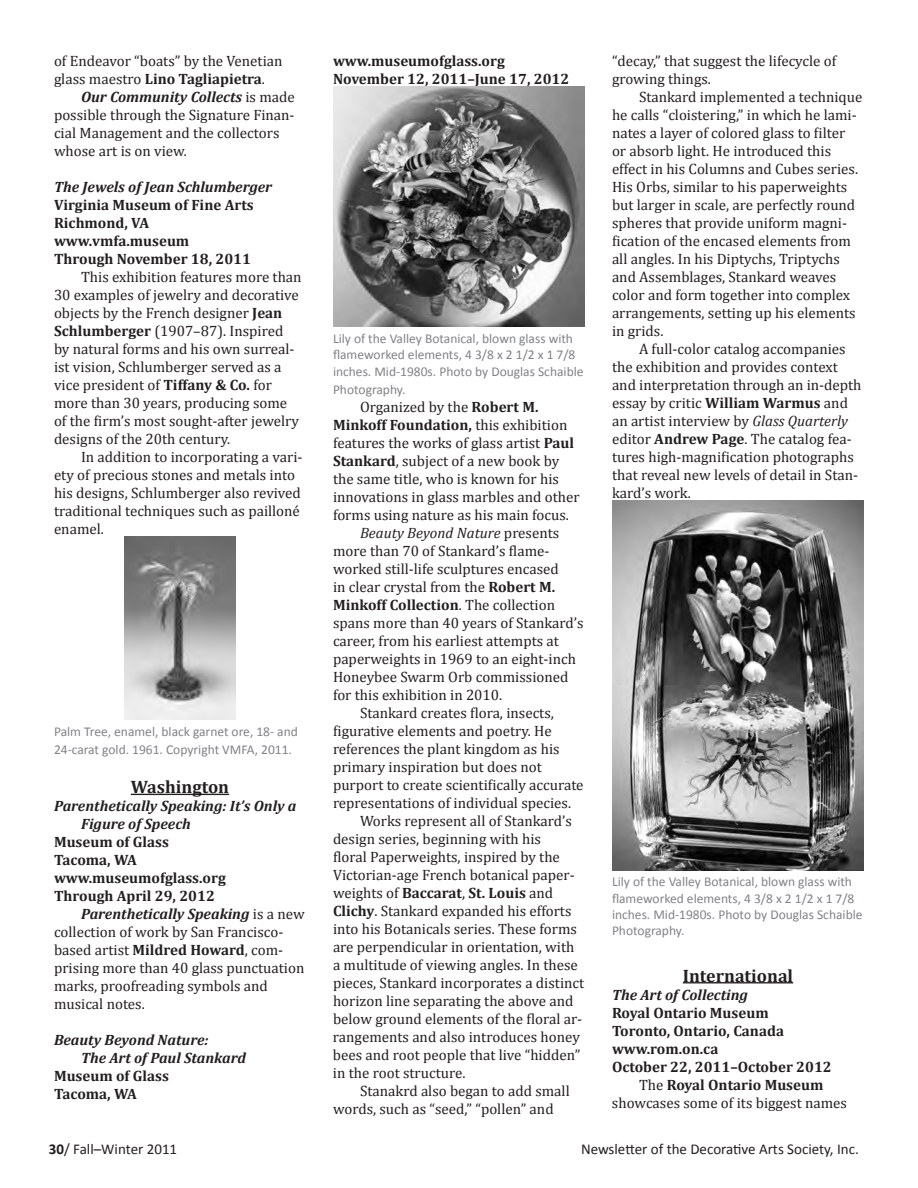
<style>
.page{position:relative;width:918px;height:1188px;background:#fff}
.page>*{position:absolute;margin:0;border:0;box-sizing:border-box;transform-origin:0 0}
.State_Name{font:700 18px "Cambria";color:#231f20}
.Body_text{font:15px/18px "Cambria";color:#231f20}
.Body_text-2{font:700 15px "Cambria";color:#231f20}
.Body_text-3{font:italic 700 15px "Cambria";color:#231f20}
.t1{font:15px "Calibri";color:#231f20}
.Body_text-4{font:13.5px/16.2px "Calibri";color:#808285}
.s1{font-weight:700}
.s2{font-weight:700;font-style:italic}
.s3{font-style:italic}
</style>
<div class="page">
<hr style="left:131px;top:794px;width:98px;height:1px;background:#231f20">
<img style="left:124px;top:537px;width:112px;height:183px">
<img style="left:333px;top:87px;width:252px;height:240px">
<hr style="left:683px;top:982px;width:110px;height:1px;background:#231f20">
<img style="left:612px;top:501px;width:252px;height:369px">
<p class="Body_text" style="left:54px;top:51px;width:230px">of Endeavor “boats” by the Venetian glass maestro <span class="s1">Lino Tagliapietra</span>.</p>
<p class="Body_text" style="left:54px;top:87px;width:242px;text-indent:27px"><span class="s2">Our Community Collects</span> is made possible through the Signature Finan&shy;cial Management and the collectors whose art is on view.</p>
<p class="Body_text-3" style="left:54px;top:177px;width:220px">The Jewels of Jean Schlumberger</p>
<p class="Body_text-2" style="left:54px;top:195px;width:201px">Virginia Museum of Fine Arts</p>
<p class="Body_text-2" style="left:54px;top:213px;width:97px">Richmond, VA</p>
<p class="Body_text-2" style="left:54px;top:231px;width:137px">www.vmfa.museum</p>
<p class="Body_text-2" style="left:54px;top:249px;width:199px">Through November 18, 2011</p>
<p class="Body_text" style="left:54px;top:267px;width:249px;text-indent:27px">This exhibition features more than 30 examples of jewelry and decorative objects by the French designer <span class="s1">Jean Schlumberger</span> (1907–87). Inspired by natural forms and his own surreal&shy;ist vision, Schlumberger served as a vice president of <span class="s1">Tiffany &amp; Co.</span> for more than 30 years, producing some of the firm’s most sought-after jewelry designs of the 20th century.</p>
<p class="Body_text" style="left:54px;top:447px;width:250px;text-indent:27px">In addition to incorporating a vari&shy;ety of precious stones and metals into his designs, Schlumberger also revived traditional techniques such as pailloné enamel.</p>
<p class="Body_text-4" style="left:54px;top:722px;width:245px;line-height:18px">Palm Tree, enamel, black garnet ore, 18- and<br>24-carat gold. 1961. Copyright VMFA, 2011.</p>
<p class="State_Name" style="left:131px;top:776px;width:100px">Washington</p>
<p class="Body_text-3" style="left:54px;top:797px;width:244px">Parenthetically Speaking: It’s Only a</p>
<p class="Body_text-3" style="left:81px;top:815px;width:111px">Figure of Speech</p>
<p class="Body_text-2" style="left:54px;top:833px;width:116px">Museum of Glass</p>
<p class="Body_text-2" style="left:54px;top:851px;width:84px">Tacoma, WA</p>
<p class="Body_text-2" style="left:54px;top:869px;width:173px">www.museumofglass.org</p>
<p class="Body_text-2" style="left:54px;top:887px;width:162px">Through April 29, 2012</p>
<p class="Body_text" style="left:54px;top:905px;width:252px;text-indent:27px"><span class="s2">Parenthetically Speaking</span> is a new collection of work by San Francisco&shy;based artist <span class="s1">Mildred Howard</span>, com&shy;prising more than 40 glass punctuation marks, proofreading symbols and musical notes.</p>
<p class="Body_text-3" style="left:54px;top:1031px;width:156px">Beauty Beyond Nature:</p>
<p class="Body_text-3" style="left:81px;top:1049px;width:166px">The Art of Paul Stankard</p>
<p class="Body_text-2" style="left:54px;top:1067px;width:116px">Museum of Glass</p>
<p class="Body_text-2" style="left:54px;top:1085px;width:84px">Tacoma, WA</p>
<p class="Body_text-2" style="left:333px;top:51px;width:173px">www.museumofglass.org</p>
<p class="Body_text-2" style="left:333px;top:69px;width:238px">November 12, 2011–June 17, 2012</p>
<p class="Body_text-4" style="left:333px;top:330px;width:252px">Lily of the Valley Botanical, blown glass with flameworked elements, 4 3/8 x 2 1/2 x 1 7/8 inches. Mid-1980s. Photo by Douglas Schaible</p>
<p class="Body_text-4" style="left:333px;top:380px;width:74px">Photography.</p>
<p class="Body_text" style="left:333px;top:397px;width:248px;text-indent:27px">Organized by the <span class="s1">Robert M.<br>Minkoff Foundation,</span> this exhibition features the works of glass artist <span class="s1">Paul Stankard</span>, subject of a new book by the same title, who is known for his innovations in glass marbles and other forms using nature as his main focus.</p>
<p class="Body_text" style="left:333px;top:523px;width:252px;text-indent:27px"><span class="s3">Beauty Beyond Nature</span> presents more than 70 of Stankard’s flame&shy;worked still-life sculptures encased<br>in clear crystal from the <span class="s1">Robert M.<br>Minkoff Collection</span>. The collection spans more than 40 years of Stankard’s career, from his earliest attempts at paperweights in 1969 to an eight-inch Honeybee Swarm Orb commissioned for this exhibition in 2010.</p>
<p class="Body_text" style="left:333px;top:703px;width:252px;text-indent:27px">Stankard creates flora, insects, figurative elements and poetry. He references the plant kingdom as his primary inspiration but does not purport to create scientifically accurate representations of individual species.</p>
<p class="Body_text" style="left:333px;top:811px;width:253px;text-indent:27px">Works represent all of Stankard’s design series, beginning with his<br>floral Paperweights, inspired by the Victorian-age French botanical paper&shy;weights of <span class="s1">Baccarat</span>, <span class="s1">St. Louis</span> and <span class="s1">Clichy</span>. Stankard expanded his efforts into his Botanicals series. These forms are perpendicular in orientation, with a multitude of viewing angles. In these pieces, Stankard incorporates a distinct horizon line separating the above and below ground elements of the floral ar&shy;rangements and also introduces honey bees and root people that live “hidden” in the root structure.</p>
<p class="Body_text" style="left:333px;top:1081px;width:238px;text-indent:27px">Stanakrd also began to add small words, such as “seed,” “pollen” and</p>
<p class="Body_text" style="left:612px;top:51px;width:226px">“decay,” that suggest the lifecycle of growing things.</p>
<p class="Body_text" style="left:612px;top:87px;width:252px;text-indent:27px">Stankard implemented a technique he calls “cloistering,” in which he lami&shy;nates a layer of colored glass to filter or absorb light. He introduced this effect in his Columns and Cubes series.<br>His Orbs, similar to his paperweights but larger in scale, are perfectly round spheres that provide uniform magni&shy;fication of the encased elements from all angles. In his Diptychs, Triptychs and Assemblages, Stankard weaves color and form together into complex arrangements, setting up his elements in grids.</p>
<p class="Body_text" style="left:612px;top:339px;width:251px;text-indent:27px">A full-color catalog accompanies the exhibition and provides context and interpretation through an in-depth essay by critic <span class="s1">William Warmus</span> and an artist interview by <span class="s3">Glass Quarterly </span>editor <span class="s1">Andrew Page</span>. The catalog fea&shy;tures high-magnification photographs that reveal new levels of detail in Stan&shy;kard’s work.</p>
<p class="Body_text-4" style="left:612px;top:873px;width:252px">Lily of the Valley Botanical, blown glass with flameworked elements, 4 3/8 x 2 1/2 x 1 7/8 inches. Mid-1980s. Photo by Douglas Schaible Photography.</p>
<p class="State_Name" style="left:683px;top:965px;width:112px">International</p>
<p class="Body_text-3" style="left:612px;top:986px;width:137px">The Art of Collecting</p>
<p class="Body_text-2" style="left:612px;top:1004px;width:158px">Royal Ontario Museum</p>
<p class="Body_text-2" style="left:612px;top:1022px;width:174px">Toronto, Ontario, Canada</p>
<p class="Body_text-2" style="left:612px;top:1040px;width:108px">www.rom.on.ca</p>
<p class="Body_text-2" style="left:612px;top:1058px;width:221px">October 22, 2011–October 2012</p>
<p class="Body_text" style="left:612px;top:1076px;width:237px;text-align:center">The <span class="s1">Royal Ontario Museum </span>showcases some of its biggest names</p>
<p class="t1" style="left:49px;top:1139px;width:130px"><span class="s1">30</span>/ Fall–Winter 2011</p>
<p class="t1" style="left:581px;top:1139px;width:279px">Newsletter of the Decorative Arts Society, Inc.</p>
</div>
